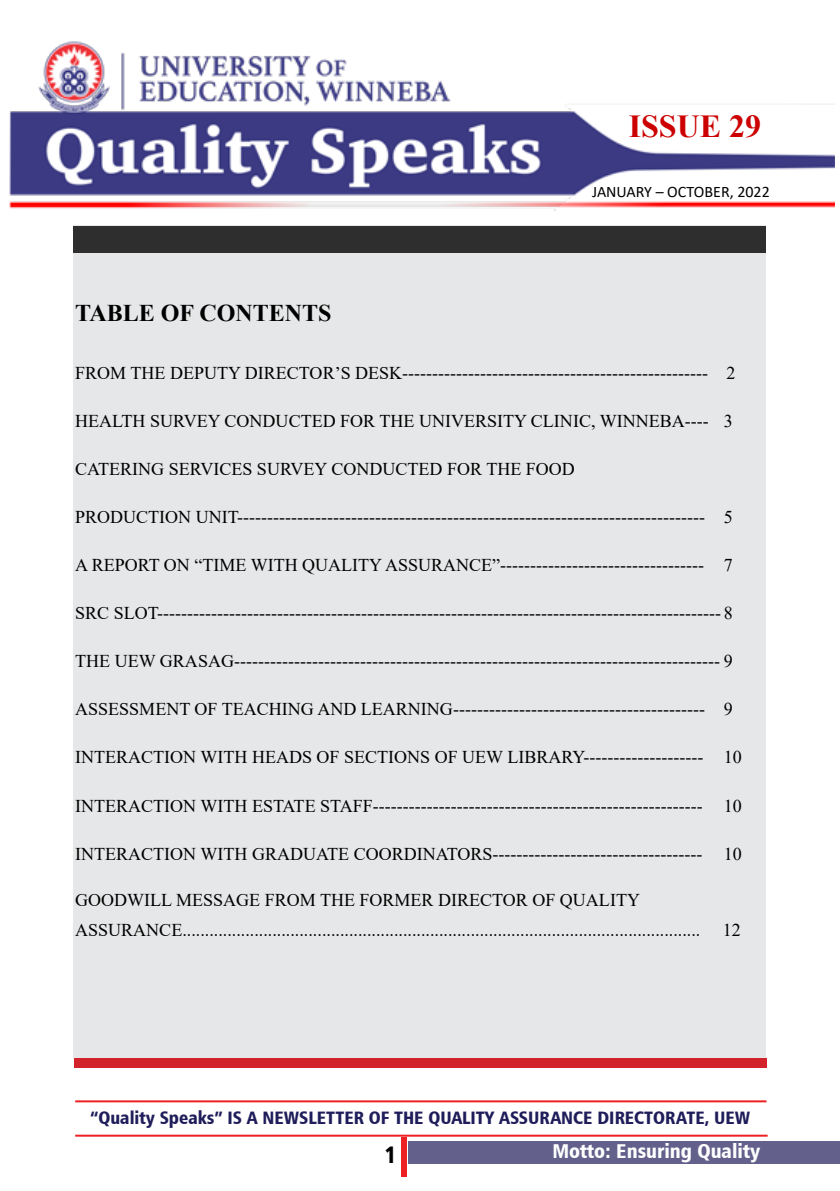
<style>
.page{position:relative;width:840px;height:1191px;background:#fff}
.page>*{position:absolute;margin:0;border:0;box-sizing:border-box;transform-origin:0 0}
.t1{font:700 32px "Times New Roman";color:#c00}
.t2{font:700 24px "Times New Roman";color:#000}
.t3{font:24px "Humanist 777 BT Black Condensed B";color:#000}
.t4{font:20px "Humanist 777 BT Black Condensed B";color:#fff}
.t5{font:18px/30px "Times New Roman";color:#000}
.t6{font:18px "Humanist 777 BT Black Condensed B";color:#1f1d5a}
.t7{font:16px "Calibri";color:#000}
</style>
<div class="page">
<div style="left:408px;top:1141px;width:431px;height:23px;background:#63618c"></div>
<div style="left:401px;top:1137px;width:6px;height:40px;background:#ed2124"></div>
<hr style="left:75px;top:1100px;width:691px;height:2px;background:#ed2124">
<hr style="left:75px;top:1134px;width:692px;height:2px;background:#ed2124">
<img style="left:9px;top:41px;width:824px;height:169px">
<div style="left:74px;top:226px;width:691px;height:832px;background:#e6e7e8"></div>
<div style="left:74px;top:226px;width:691px;height:27px;background:#2e2e2e"></div>
<div style="left:75px;top:1058px;width:691px;height:10px;background:#d2232a"></div>
<h1 class="t1" style="left:628px;top:103px;width:134px">ISSUE 29</h1>
<h2 class="t2" style="left:75px;top:296px;width:258px">TABLE OF CONTENTS</h2>
<p class="t7" style="left:592px;top:181px;width:179px">JANUARY – OCTOBER, 2022</p>
<p class="t5" style="left:75px;top:358px;width:661px">FROM THE DEPUTY DIRECTOR’S DESK--------------------------------------------------- 2</p>
<p class="t5" style="left:75px;top:406px;width:658px">HEALTH SURVEY CONDUCTED FOR THE UNIVERSITY CLINIC, WINNEBA---- 3</p>
<p class="t5" style="left:75px;top:454px;width:501px">CATERING SERVICES SURVEY CONDUCTED FOR THE FOOD</p>
<p class="t5" style="left:75px;top:502px;width:658px">PRODUCTION UNIT------------------------------------------------------------------------------ 5</p>
<p class="t5" style="left:75px;top:550px;width:658px">A REPORT ON “TIME WITH QUALITY ASSURANCE”---------------------------------- 7</p>
<p class="t5" style="left:75px;top:598px;width:658px">SRC SLOT---------------------------------------------------------------------------------------------- 8</p>
<p class="t5" style="left:75px;top:646px;width:658px">THE UEW GRASAG--------------------------------------------------------------------------------- 9</p>
<p class="t5" style="left:75px;top:694px;width:659px">ASSESSMENT OF TEACHING AND LEARNING------------------------------------------ 9</p>
<p class="t5" style="left:75px;top:742px;width:667px">INTERACTION WITH HEADS OF SECTIONS OF UEW LIBRARY-------------------- 10</p>
<p class="t5" style="left:75px;top:790px;width:667px">INTERACTION WITH ESTATE STAFF------------------------------------------------------- 10</p>
<p class="t5" style="left:75px;top:838px;width:667px">INTERACTION WITH GRADUATE COORDINATORS----------------------------------- 10</p>
<p class="t5" style="left:75px;top:884px;width:626px">GOODWILL MESSAGE FROM THE FORMER DIRECTOR OF QUALITY<br>ASSURANCE...................................................................................................................</p>
<p class="t5" style="left:722px;top:914px;width:19px">12</p>
<p class="t6" style="left:90px;top:1106px;width:661px">“Quality Speaks” IS A NEWSLETTER OF THE QUALITY ASSURANCE DIRECTORATE, UEW</p>
<h2 class="t3" style="left:384px;top:1139px;width:14px">1</h2>
<p class="t4" style="left:552px;top:1137px;width:209px">Motto: Ensuring Quality</p>
</div>
